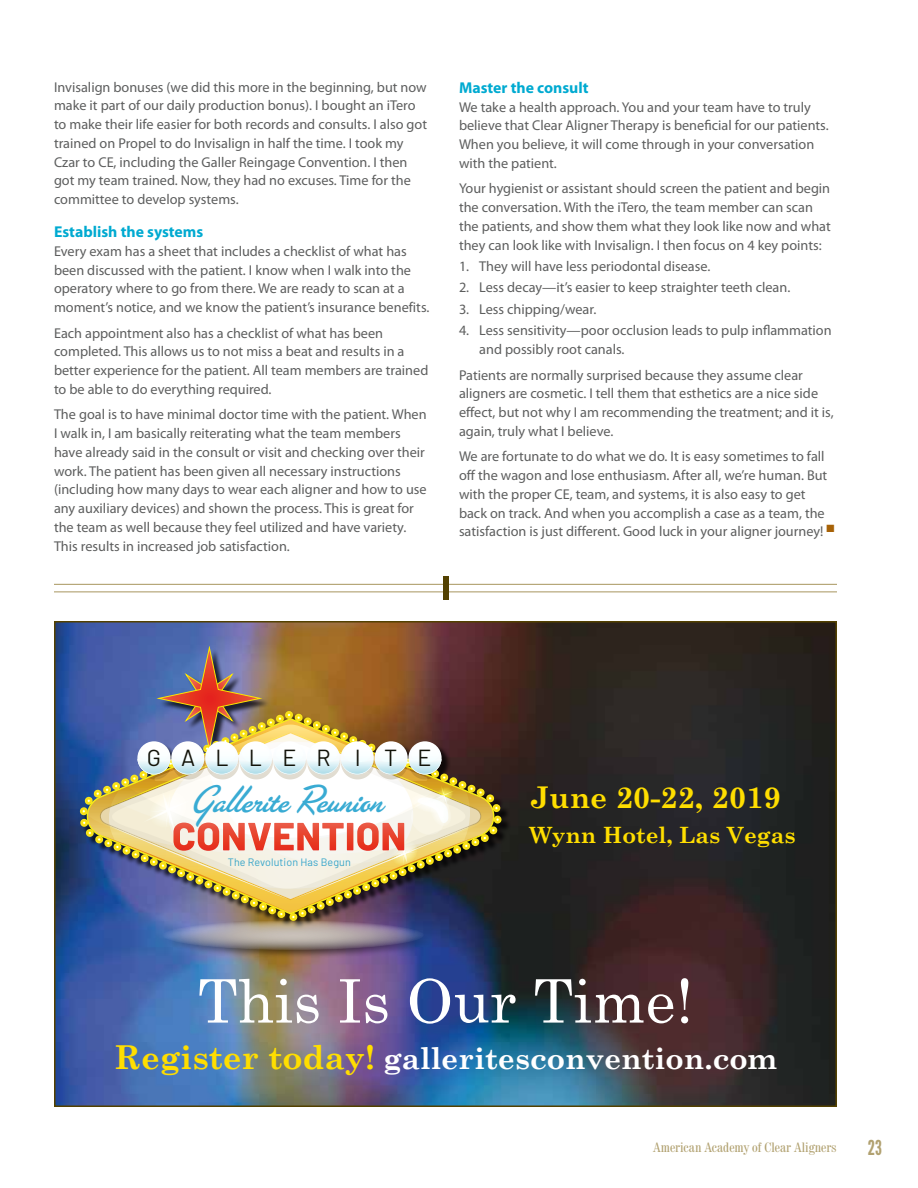
<style>
.page{position:relative;width:918px;height:1188px;background:#fff}
.page>*{position:absolute;margin:0;border:0;box-sizing:border-box;transform-origin:0 0}
.t1{font:60px "Century Schoolbook";color:#fff}
.t2{font:39.3px "Las Vegas OT Fabulous";color:#39abd3}
.t3{font:700 30px "Century Schoolbook";color:#fff}
.t4{font:700 30px "Century Schoolbook";color:#ffde00}
.t5{font:23.25px "Barlow";letter-spacing:.87em;color:#121309}
.t6{font:700 22.5px "Century Schoolbook";color:#ffde00}
.t7{font:20.55px "League Gothic";color:#b1a170}
.t8{font:700 15.75px "Myriad Pro";color:#00aad1}
.t9{font:14.25px/18.8px "Myriad Pro";color:#5d5e5e}
.t10{font:13.5px "Century 725 Condensed BT";color:#b1a170}
.t11{font:10.65px "Barlow";letter-spacing:.01em;color:#39abd3}
.s1{font-size:33px;color:#ffde00}
</style>
<div class="page">
<hr style="left:54px;top:584px;width:783px;height:1px;background:#b1a170">
<hr style="left:54px;top:591px;width:783px;height:1px;background:#b1a170">
<div style="left:443px;top:576px;width:5px;height:24px;background:#534100"></div>
<img style="left:57px;top:624px;width:777px;height:480px">
<div style="left:82px;top:648px;width:429px;height:311px;background:#000001;opacity:.75"></div>
<img style="left:162px;top:921px;width:262px;height:29px">
<svg style="left:83px;top:714px;width:416px;height:204px;background:#494d5c"></svg>
<img style="left:88px;top:647px;width:405px;height:266px">
<p class="t9" style="left:54px;top:77px;width:375px">Invisalign bonuses (we did this more in the beginning, but now make it part of our daily production bonus). I bought an iTero to make their life easier for both records and consults. I also got trained on Propel to do Invisalign in half the time. I took my Czar to CE, including the Galler Reingage Convention. I then got my team trained. Now, they had no excuses. Time for the committee to develop systems.</p>
<p class="t8" style="left:54px;top:222px;width:151px">Establish the systems</p>
<p class="t9" style="left:54px;top:242px;width:377px">Every exam has a sheet that includes a checklist of what has been discussed with the patient. I know when I walk into the operatory where to go from there. We are ready to scan at a moment’s notice, and we know the patient’s insurance benefits.</p>
<p class="t9" style="left:54px;top:323px;width:376px">Each appointment also has a checklist of what has been completed. This allows us to not miss a beat and results in a better experience for the patient. All team members are trained to be able to do everything required.</p>
<p class="t9" style="left:54px;top:405px;width:374px">The goal is to have minimal doctor time with the patient. When I walk in, I am basically reiterating what the team members have already said in the consult or visit and checking over their work. The patient has been given all necessary instructions (including how many days to wear each aligner and how to use any auxiliary devices) and shown the process. This is great for the team as well because they feel utilized and have variety.<br>This results in increased job satisfaction.</p>
<p class="t8" style="left:459px;top:77px;width:131px">Master the consult</p>
<p class="t9" style="left:459px;top:97px;width:371px">We take a health approach. You and your team have to truly believe that Clear Aligner Therapy is beneficial for our patients.<br>When you believe, it will come through in your conversation with the patient.</p>
<p class="t9" style="left:459px;top:179px;width:373px">Your hygienist or assistant should screen the patient and begin the conversation. With the iTero, the team member can scan the patients, and show them what they look like now and what they can look like with Invisalign. I then focus on 4 key points:</p>
<p class="t9" style="left:459px;top:257px;width:253px">1. They will have less periodontal disease.</p>
<p class="t9" style="left:459px;top:278px;width:333px">2. Less decay—it’s easier to keep straighter teeth clean.</p>
<p class="t9" style="left:459px;top:300px;width:139px">3. Less chipping/wear.</p>
<p class="t9" style="left:479px;top:321px;width:354px;text-indent:-20px">4. Less sensitivity—poor occlusion leads to pulp inflammation and possibly root canals.</p>
<p class="t9" style="left:459px;top:365px;width:376px">Patients are normally surprised because they assume clear aligners are cosmetic. I tell them that esthetics are a nice side effect, but not why I am recommending the treatment; and it is, again, truly what I believe.</p>
<p class="t9" style="left:459px;top:447px;width:377px">We are fortunate to do what we do. It is easy sometimes to fall off the wagon and lose enthusiasm. After all, we’re human. But with the proper CE, team, and systems, it is also easy to get back on track. And when you accomplish a case as a team, the satisfaction is just different. Good luck in your aligner journey! <sup>■</sup></p>
<h3 class="t5" style="left:147px;top:741px;width:286px">GALLER I TE</h3>
<h2 class="t2" style="left:192px;top:778px;width:191px">Gallerite Reunion</h2>
<p class="t11" style="left:228px;top:854px;width:124px">The Revolution Has Begun</p>
<h3 class="t4" style="left:530px;top:779px;width:253px">June 20-22, 2019</h3>
<h3 class="t6" style="left:530px;top:821px;width:267px">Wynn Hotel, Las Vegas</h3>
<h1 class="t1" style="left:198px;top:963px;width:497px">This Is Our Time!</h1>
<h3 class="t3" style="left:114px;top:1040px;width:664px"><span class="s1">Register today!</span> galleritesconvention.com</h3>
<p class="t10" style="left:653px;top:1139px;width:185px">American Academy of Clear Aligners</p>
<h3 class="t7" style="left:868px;top:1135px;width:16px">23</h3>
</div>
